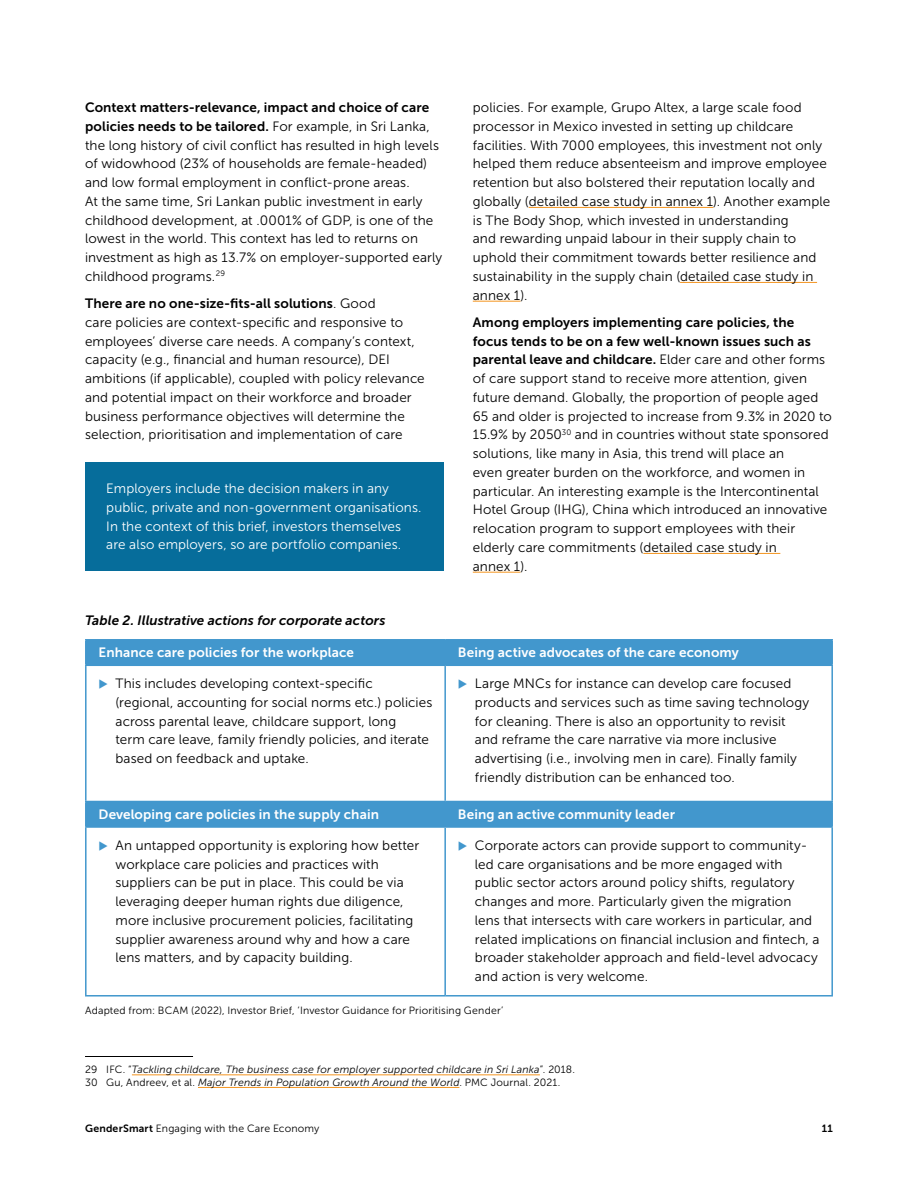
<style>
.page{position:relative;width:918px;height:1188px;background:#fff}
.page>*{position:absolute;margin:0;border:0;box-sizing:border-box;transform-origin:0 0}
.t1{font:13.5px/18.8px "Museo Sans 300";letter-spacing:.005em;color:#000}
.t2{font:13.5px/18.8px "Museo Sans 700";letter-spacing:.01em;color:#000}
.t3{font:13.5px/18.8px "Museo Sans 300";letter-spacing:.005em;color:#fff}
.t4{font:13.5px "Museo Sans 700";letter-spacing:.01em;color:#fff}
.t5{font:italic 13.5px "Museo Sans 700";letter-spacing:.005em;color:#000}
.t6{font:italic 10.5px/12.6px "Museo Sans 300";letter-spacing:.015em;color:#000}
.t7{font:10.5px "Museo Sans 300";letter-spacing:.015em;color:#000}
.t8{font:10.5px "Museo Sans 700";color:#000}
.s1{font-family:"Museo Sans 300"}
.s2{font-style:normal}
.s3{font-family:"Museo Sans 700"}
</style>
<div class="page">
<div style="left:87px;top:641px;width:744px;height:24px;background:#4297cd"></div>
<div style="left:87px;top:802px;width:744px;height:24px;background:#4297cd"></div>
<hr style="left:85px;top:639px;width:360px;height:2px;background:#4297cd">
<hr style="left:85px;top:641px;width:2px;height:24px;background:#4297cd">
<hr style="left:445px;top:639px;width:388px;height:2px;background:#4297cd">
<hr style="left:444px;top:641px;width:2px;height:24px;background:#4297cd">
<hr style="left:831px;top:641px;width:2px;height:24px;background:#4297cd">
<hr style="left:85px;top:665px;width:360px;height:1px;background:#4297cd">
<hr style="left:85px;top:666px;width:2px;height:135px;background:#4297cd">
<hr style="left:445px;top:665px;width:388px;height:1px;background:#4297cd">
<hr style="left:444px;top:666px;width:2px;height:135px;background:#4297cd">
<hr style="left:831px;top:666px;width:2px;height:135px;background:#4297cd">
<hr style="left:85px;top:801px;width:360px;height:1px;background:#4297cd">
<hr style="left:85px;top:802px;width:2px;height:24px;background:#4297cd">
<hr style="left:445px;top:801px;width:388px;height:1px;background:#4297cd">
<hr style="left:444px;top:802px;width:2px;height:24px;background:#4297cd">
<hr style="left:831px;top:802px;width:2px;height:24px;background:#4297cd">
<hr style="left:85px;top:826px;width:360px;height:2px;background:#4297cd">
<hr style="left:85px;top:828px;width:2px;height:167px;background:#4297cd">
<hr style="left:445px;top:826px;width:388px;height:2px;background:#4297cd">
<hr style="left:444px;top:828px;width:2px;height:167px;background:#4297cd">
<hr style="left:831px;top:828px;width:2px;height:167px;background:#4297cd">
<hr style="left:85px;top:995px;width:360px;height:2px;background:#4297cd">
<hr style="left:445px;top:995px;width:388px;height:2px;background:#4297cd">
<hr style="left:85px;top:1056px;width:108px;height:1px;background:#000">
<hr style="left:132px;top:1075px;width:408px;height:1px;background:#f49520">
<hr style="left:198px;top:1087px;width:261px;height:1px;background:#f49520">
<hr style="left:529px;top:207px;width:184px;height:1px;background:#f49520">
<hr style="left:680px;top:282px;width:137px;height:1px;background:#f49520">
<hr style="left:473px;top:301px;width:47px;height:1px;background:#f49520">
<hr style="left:643px;top:553px;width:137px;height:1px;background:#f49520">
<hr style="left:473px;top:572px;width:47px;height:1px;background:#f49520">
<div style="left:85px;top:462px;width:359px;height:109px;background:#066d9b"></div>
<p class="t2" style="left:85px;top:98px;width:346px">Context matters-relevance, impact and choice of care policies needs to be tailored. <span class="s1">For example, in Sri Lanka,</span></p>
<p class="t1" style="left:85px;top:136px;width:359px">the long history of civil conflict has resulted in high levels of widowhood (23% of households are female-headed) and low formal employment in conflict-prone areas.<br>At the same time, Sri Lankan public investment in early childhood development, at .0001% of GDP, is one of the lowest in the world. This context has led to returns on investment as high as 13.7% on employer-supported early childhood programs.<sup>29</sup></p>
<p class="t2" style="left:85px;top:294px;width:292px">There are no one-size-fits-all solutions<span class="s1">. Good</span></p>
<p class="t1" style="left:85px;top:313px;width:341px">care policies are context-specific and responsive to employees’ diverse care needs. A company’s context, capacity (e.g., financial and human resource), DEI ambitions (if applicable), coupled with policy relevance and potential impact on their workforce and broader business performance objectives will determine the selection, prioritisation and implementation of care</p>
<p class="t3" style="left:106px;top:479px;width:317px">Employers include the decision makers in any public, private and non-government organisations.<br>In the context of this brief, investors themselves are also employers, so are portfolio companies.</p>
<p class="t1" style="left:473px;top:98px;width:359px">policies. For example, Grupo Altex, a large scale food processor in Mexico invested in setting up childcare facilities. With 7000 employees, this investment not only helped them reduce absenteeism and improve employee retention but also bolstered their reputation locally and globally (detailed case study in annex 1). Another example is The Body Shop, which invested in understanding<br>and rewarding unpaid labour in their supply chain to uphold their commitment towards better resilience and sustainability in the supply chain (detailed case study in annex 1).</p>
<p class="t2" style="left:473px;top:313px;width:354px">Among employers implementing care policies, the focus tends to be on a few well-known issues such as parental leave and childcare. <span class="s1">Elder care and other forms</span></p>
<p class="t1" style="left:473px;top:369px;width:360px">of care support stand to receive more attention, given future demand. Globally, the proportion of people aged 65 and older is projected to increase from 9.3% in 2020 to 15.9% by 2050<sup>30</sup> and in countries without state sponsored solutions, like many in Asia, this trend will place an<br>even greater burden on the workforce, and women in particular. An interesting example is the Intercontinental Hotel Group (IHG), China which introduced an innovative relocation program to support employees with their elderly care commitments (detailed case study in<br>annex 1).</p>
<p class="t5" style="left:85px;top:612px;width:302px">Table 2. Illustrative actions for corporate actors</p>
<p class="t4" style="left:99px;top:645px;width:257px">Enhance care policies for the workplace</p>
<p class="t4" style="left:458px;top:645px;width:282px">Being active advocates of the care economy</p>
<p class="t1" style="left:116px;top:674px;width:318px">This includes developing context-specific (regional, accounting for social norms etc.) policies across parental leave, childcare support, long<br>term care leave, family friendly policies, and iterate based on feedback and uptake.</p>
<p class="t1" style="left:475px;top:674px;width:336px">Large MNCs for instance can develop care focused products and services such as time saving technology for cleaning. There is also an opportunity to revisit and reframe the care narrative via more inclusive advertising (i.e., involving men in care). Finally family friendly distribution can be enhanced too.</p>
<p class="t4" style="left:99px;top:806px;width:282px">Developing care policies in the supply chain</p>
<p class="t4" style="left:458px;top:806px;width:219px">Being an active community leader</p>
<p class="t1" style="left:116px;top:836px;width:305px">An untapped opportunity is exploring how better workplace care policies and practices with suppliers can be put in place. This could be via leveraging deeper human rights due diligence, more inclusive procurement policies, facilitating supplier awareness around why and how a care lens matters, and by capacity building.</p>
<p class="t1" style="left:475px;top:836px;width:346px">Corporate actors can provide support to community&shy;led care organisations and be more engaged with public sector actors around policy shifts, regulatory changes and more. Particularly given the migration lens that intersects with care workers in particular, and related implications on financial inclusion and fintech, a broader stakeholder approach and field-level advocacy and action is very welcome.</p>
<p class="t7" style="left:85px;top:1004px;width:420px">Adapted from: BCAM (2022), Investor Brief, ‘Investor Guidance for Prioritising Gender’</p>
<p class="t6" style="left:85px;top:1064px;width:492px"><span class="s2">29 IFC. “</span>Tackling childcare, The business case for employer supported childcare in Sri Lanka<span class="s2">”. 2018.<br>30 Gu, Andreev, et al.</span> Major Trends in Population Growth Around the World<span class="s2">. PMC Journal. 2021.</span></p>
<p class="t7" style="left:85px;top:1122px;width:236px"><span class="s3">GenderSmart</span> Engaging with the Care Economy</p>
<p class="t8" style="left:822px;top:1122px;width:12px">11</p>
</div>
